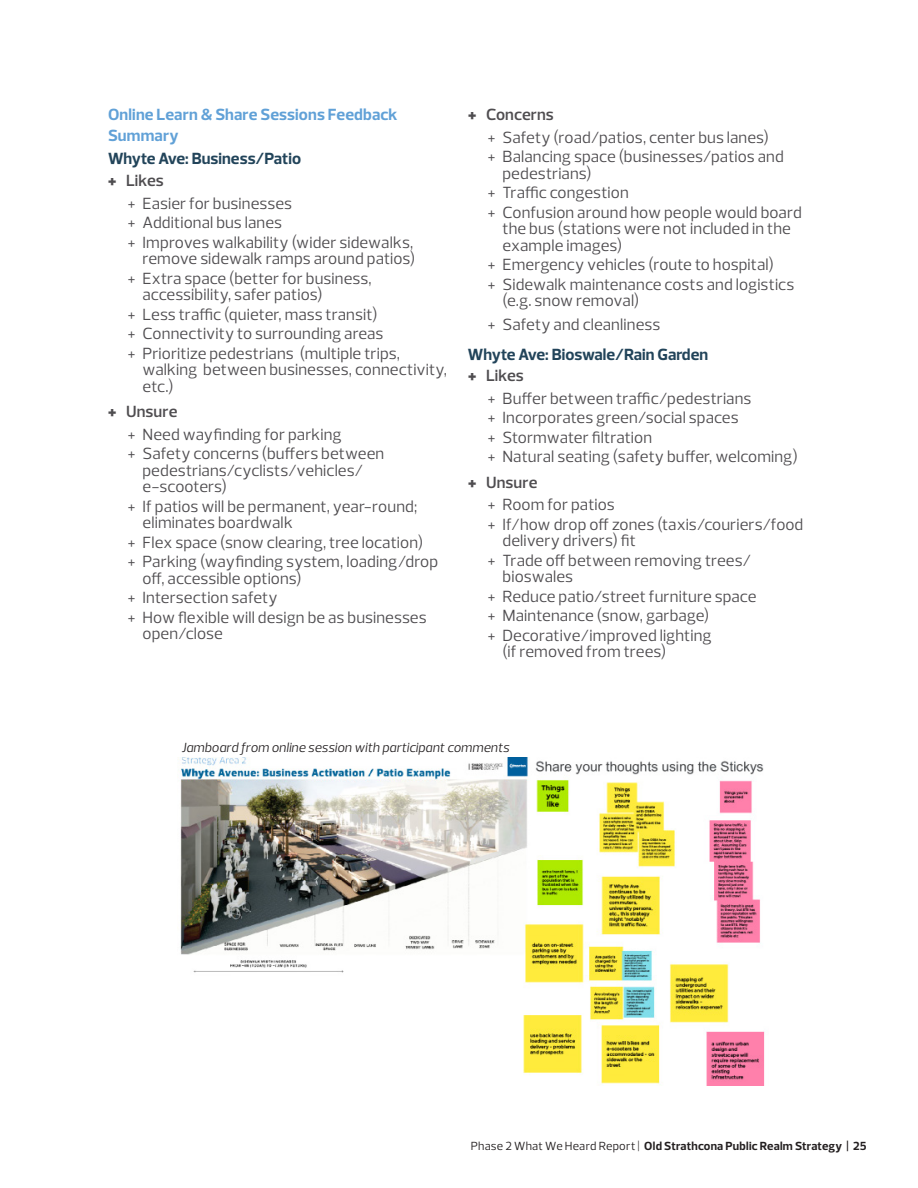
<style>
.page{position:relative;width:918px;height:1188px;background:#fff}
.page>*{position:absolute;margin:0;border:0;box-sizing:border-box;transform-origin:0 0}
.t1{font:16.5px/16.5px "Prelo";letter-spacing:.005em;color:#4f4d50}
.Header_5{font:700 16.5px/21px "Prelo";letter-spacing:.005em;color:#61a1d7}
.t2{font:600 16.5px "Prelo";letter-spacing:.005em;color:#4f4d50}
.Header_6{font:700 16.5px "Prelo";color:#22445a}
.Header_5-2{font:700 16.5px "Prelo";color:#22445a}
.t3{font:italic 13.5px "Prelo";color:#231f20}
.t4{font:700 12px "Prelo";letter-spacing:.015em;color:#231f20}
.s1{font-weight:900}
.s2{font-weight:400}
</style>
<div class="page">
<img style="left:180px;top:758px;width:585px;height:328px">
<p class="Header_5" style="left:108px;top:104px;width:291px">Online Learn &amp; Share Sessions Feedback<br>Summary</p>
<p class="Header_5-2" style="left:108px;top:148px;width:195px">Whyte Ave: Business/Patio</p>
<p class="t2" style="left:108px;top:171px;width:57px"><span class="s1">+</span> Likes</p>
<p class="t1" style="left:128px;top:195px;width:166px">+ Easier for businesses</p>
<p class="t1" style="left:128px;top:215px;width:156px">+ Additional bus lanes</p>
<p class="t1" style="left:128px;top:234px;width:289px;text-align:right">+ Improves walkability (wider sidewalks, remove sidewalk ramps around patios)</p>
<p class="t1" style="left:142px;top:270px;width:231px;text-indent:-15px">+ Extra space (better for business, accessibility, safer patios)</p>
<p class="t1" style="left:128px;top:306px;width:252px">+ Less traffic (quieter, mass transit)</p>
<p class="t1" style="left:128px;top:326px;width:258px">+ Connectivity to surrounding areas</p>
<p class="t1" style="left:142px;top:345px;width:306px;text-indent:-15px">+ Prioritize pedestrians (multiple trips, walking between businesses, connectivity, etc.)</p>
<p class="t2" style="left:108px;top:402px;width:71px"><span class="s1">+</span> Unsure</p>
<p class="t1" style="left:128px;top:426px;width:216px">+ Need wayfinding for parking</p>
<p class="t1" style="left:142px;top:446px;width:243px;text-indent:-15px">+ Safety concerns (buffers between pedestrians/cyclists/vehicles/ e-scooters)</p>
<p class="t1" style="left:142px;top:498px;width:276px;text-indent:-15px">+ If patios will be permanent, year-round; eliminates boardwalk</p>
<p class="t1" style="left:128px;top:534px;width:297px">+ Flex space (snow clearing, tree location)</p>
<p class="t1" style="left:142px;top:554px;width:297px;text-indent:-15px">+ Parking (wayfinding system, loading/drop off, accessible options)</p>
<p class="t1" style="left:128px;top:590px;width:152px">+ Intersection safety</p>
<p class="t1" style="left:142px;top:609px;width:286px;text-indent:-15px">+ How flexible will design be as businesses open/close</p>
<p class="t2" style="left:468px;top:105px;width:87px"><span class="s1">+</span> Concerns</p>
<p class="t1" style="left:488px;top:129px;width:283px">+ Safety (road/patios, center bus lanes)</p>
<p class="t1" style="left:502px;top:149px;width:283px;text-indent:-15px">+ Balancing space (businesses/patios and pedestrians)</p>
<p class="t1" style="left:488px;top:185px;width:143px">+ Traffic congestion</p>
<p class="t1" style="left:502px;top:204px;width:301px;text-indent:-15px">+ Confusion around how people would board the bus (stations were not included in the example images)</p>
<p class="t1" style="left:488px;top:257px;width:288px">+ Emergency vehicles (route to hospital)</p>
<p class="t1" style="left:502px;top:276px;width:293px;text-indent:-15px">+ Sidewalk maintenance costs and logistics (e.g. snow removal)</p>
<p class="t1" style="left:488px;top:317px;width:174px">+ Safety and cleanliness</p>
<p class="Header_6" style="left:468px;top:345px;width:242px">Whyte Ave: Bioswale/Rain Garden</p>
<p class="t2" style="left:468px;top:366px;width:57px"><span class="s1">+</span> Likes</p>
<p class="t1" style="left:488px;top:390px;width:266px">+ Buffer between traffic/pedestrians</p>
<p class="t1" style="left:488px;top:410px;width:253px">+ Incorporates green/social spaces</p>
<p class="t1" style="left:488px;top:429px;width:166px">+ Stormwater filtration</p>
<p class="t1" style="left:488px;top:449px;width:312px">+ Natural seating (safety buffer, welcoming)</p>
<p class="t2" style="left:468px;top:472px;width:71px"><span class="s1">+</span> Unsure</p>
<p class="t1" style="left:488px;top:497px;width:129px">+ Room for patios</p>
<p class="t1" style="left:502px;top:516px;width:302px;text-indent:-15px">+ If/how drop off zones (taxis/couriers/food delivery drivers) fit</p>
<p class="t1" style="left:502px;top:552px;width:250px;text-indent:-15px">+ Trade off between removing trees/ bioswales</p>
<p class="t1" style="left:488px;top:588px;width:271px">+ Reduce patio/street furniture space</p>
<p class="t1" style="left:488px;top:608px;width:223px">+ Maintenance (snow, garbage)</p>
<p class="t1" style="left:502px;top:627px;width:211px;text-indent:-15px">+ Decorative/improved lighting (if removed from trees)</p>
<p class="t3" style="left:182px;top:739px;width:329px">Jamboard from online session with participant comments</p>
<p class="t4" style="left:471px;top:1139px;width:398px"><span class="s2">Phase 2 What We Heard Report |</span> Old Strathcona Public Realm Strategy | 25</p>
</div>
